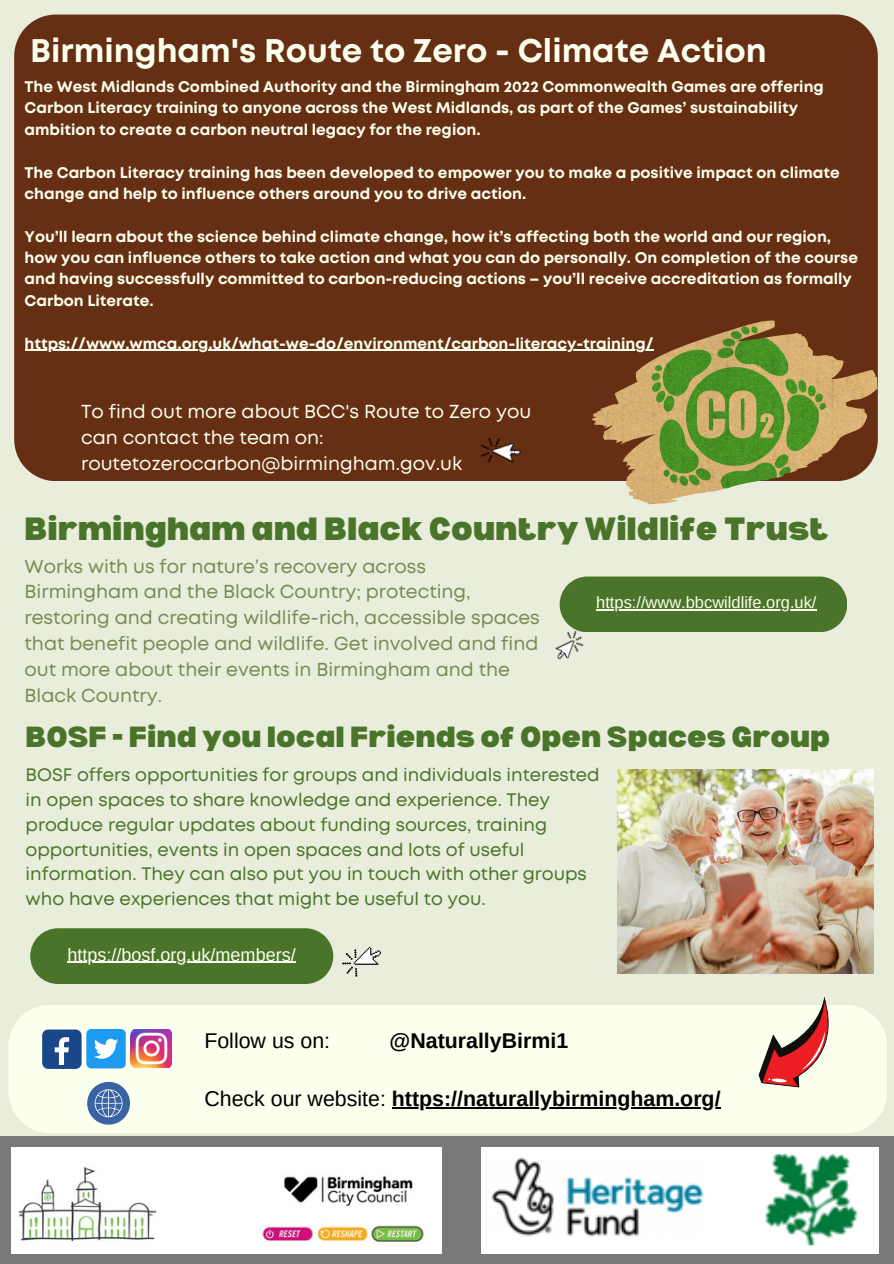
<style>
.page{position:relative;width:894px;height:1264px;background:#fff}
.page>*{position:absolute;margin:0;border:0;box-sizing:border-box;transform-origin:0 0}
.t1{font:700 32.7px "Mont";color:#fbffed}
.t2{font:900 31.5px "Bernoru";color:#497429}
.t3{font:900 28.5px "Bernoru";color:#497429}
.t4{font:700 21.3px "Arimo";color:#000}
.t5{font:21.3px "Arimo";color:#000}
.t6{font:18.75px/25.8px "Mont";color:#768b54}
.t7{font:18.75px/25.8px "Mont";color:#fbffed}
.t8{font:18px/24.8px "Mont";color:#497429}
.t9{font:18px "Arimo";color:#fbffed}
.t10{font:16.5px "Arimo";color:#fbffed}
.t11{font:700 15.45px/21.3px "Mont";color:#fbffed}
.s1{font-weight:400}
</style>
<div class="page">
<div style="left:0;top:0;width:893px;height:1263px;background:#e9eddb"></div>
<div style="left:14px;top:15px;width:863px;height:466px;background:#662e12"></div>
<img style="left:592px;top:320px;width:285px;height:184px">
<div style="left:0;top:1136px;width:893px;height:127px;background:#79787b"></div>
<img style="left:555px;top:632px;width:29px;height:28px">
<svg style="left:30px;top:928px;width:303px;height:56px;background:#527b33"></svg>
<img style="left:342px;top:946px;width:39px;height:30px">
<img style="left:481px;top:1147px;width:396px;height:106px">
<img style="left:476px;top:408px;width:77px;height:73px">
<svg style="left:559px;top:576px;width:288px;height:56px;background:#537c35"></svg>
<img style="left:617px;top:769px;width:255px;height:204px">
<div style="left:9px;top:1005px;width:877px;height:128px;background:#fbffed"></div>
<div style="left:42px;top:1029px;width:40px;height:39px;background:#1a4789;border-radius:6px"></div>
<svg style="left:55px;top:1037px;width:14px;height:27px"></svg>
<div style="left:86px;top:1029px;width:40px;height:39px;background:#1d9bf0;border-radius:5px"></div>
<svg style="left:94px;top:1038px;width:24px;height:20px"></svg>
<svg style="left:87px;top:1081px;width:43px;height:43px;background:#7895bd"></svg>
<img style="left:130px;top:1029px;width:41px;height:38px">
<svg style="left:739px;top:997px;width:118px;height:106px;background:#e6cdc0"></svg>
<img style="left:12px;top:1147px;width:429px;height:106px">
<hr style="left:25px;top:350px;width:628px;height:1px;background:#fbffed">
<hr style="left:596px;top:609px;width:220px;height:1px;background:#fbffed">
<hr style="left:392px;top:1107px;width:328px;height:1px;background:#000">
<hr style="left:68px;top:961px;width:228px;height:1px;background:#fbffed">
<h1 class="t1" style="left:30px;top:38px;width:737px">Birmingham's Route to Zero - Climate Action</h1>
<p class="t11" style="left:25px;top:77px;width:800px">The West Midlands Combined Authority and the Birmingham 2022 Commonwealth Games are offering<br>Carbon Literacy training to anyone across the West Midlands, as part of the Games’ sustainability ambition to create a carbon neutral legacy for the region.</p>
<p class="t11" style="left:25px;top:163px;width:816px">The Carbon Literacy training has been developed to empower you to make a positive impact on climate change and help to influence others around you to drive action.</p>
<p class="t11" style="left:25px;top:227px;width:834px">You’ll learn about the science behind climate change, how it’s affecting both the world and our region, how you can influence others to take action and what you can do personally. On completion of the course and having successfully committed to carbon-reducing actions – you’ll receive accreditation as formally Carbon Literate.</p>
<p class="t11" style="left:25px;top:334px;width:630px">https://www.wmca.org.uk/what-we-do/environment/carbon-literacy-training/</p>
<p class="t7" style="left:81px;top:400px;width:451px">To find out more about BCC's Route to Zero you can contact the team on: routetozerocarbon@birmingham.gov.uk</p>
<h2 class="t2" style="left:25px;top:510px;width:805px">Birmingham and Black Country Wildlife Trust</h2>
<p class="t6" style="left:25px;top:554px;width:516px">Works with us for nature’s recovery across Birmingham and the Black Country; protecting, restoring and creating wildlife-rich, accessible spaces that benefit people and wildlife. Get involved and find out more about their events in Birmingham and the Black Country.</p>
<p class="t10" style="left:596px;top:593px;width:222px">https://www.bbcwildlife.org.uk/</p>
<h3 class="t3" style="left:26px;top:720px;width:806px">BOSF - Find you local Friends of Open Spaces Group</h3>
<p class="t8" style="left:26px;top:764px;width:575px">BOSF offers opportunities for groups and individuals interested in open spaces to share knowledge and experience. They produce regular updates about funding sources, training opportunities, events in open spaces and lots of useful information. They can also put you in touch with other groups who have experiences that might be useful to you.</p>
<p class="t9" style="left:68px;top:944px;width:229px">https://bosf.org.uk/members/</p>
<h3 class="t5" style="left:204px;top:1028px;width:127px">Follow us on:</h3>
<h3 class="t4" style="left:389px;top:1028px;width:180px">@NaturallyBirmi1</h3>
<h3 class="t4" style="left:204px;top:1086px;width:517px"><span class="s1">Check our website:</span> https://naturallybirmingham.org/</h3>
</div>
